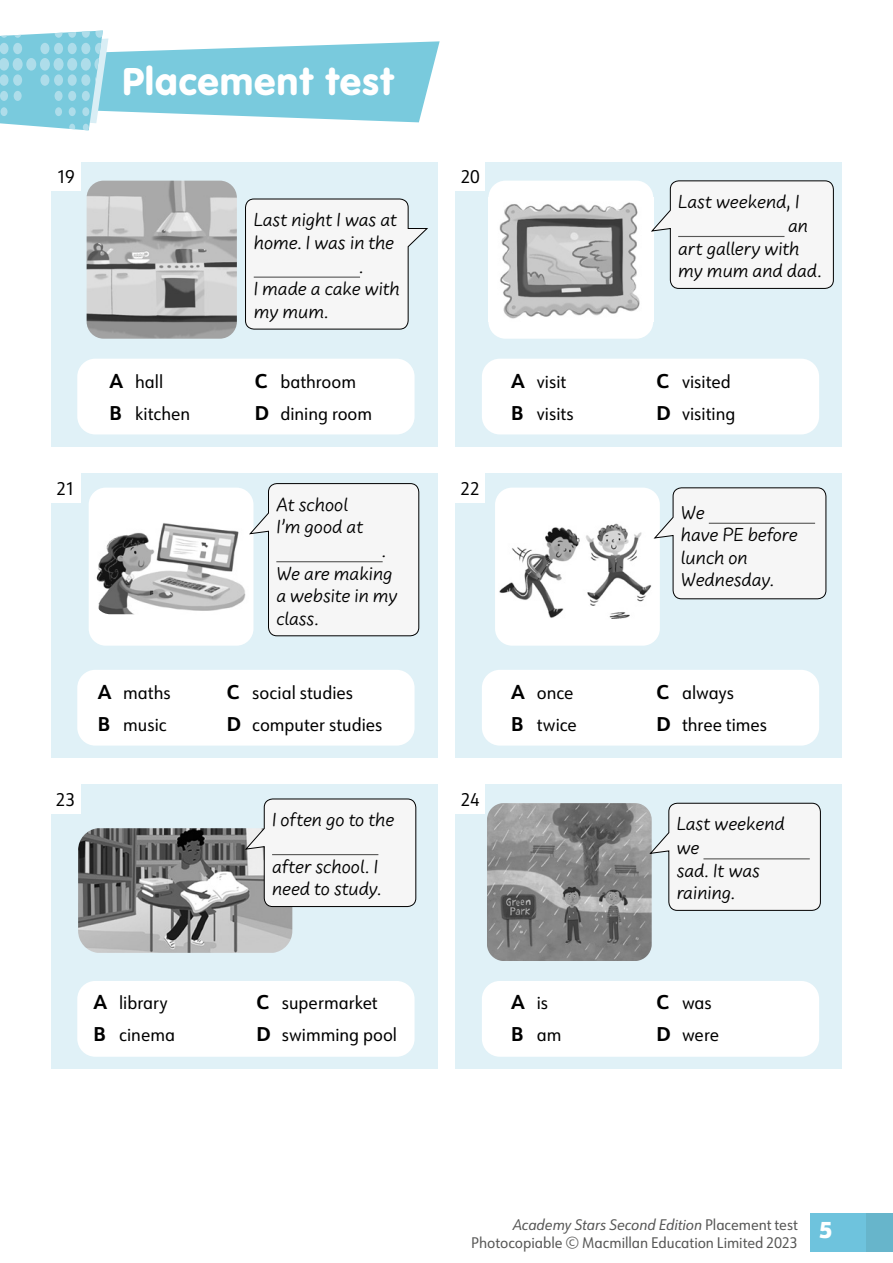
<style>
.page{position:relative;width:893px;height:1263px;background:#fff}
.page>*{position:absolute;margin:0;border:0;box-sizing:border-box;transform-origin:0 0}
.t1{font:40.5px "VAG Rundschrift D";letter-spacing:.02em;color:#fff}
.t2{font:800 22.5px "URW Form";color:#fff}
.t3{font:19.5px/22.5px "Uberhand Pro";letter-spacing:-.005em;color:#000}
._00_Main_text_number{font:18px "URW Form Semi Cond";color:#000}
._00_Labels{font:18px "URW Form Semi Cond";letter-spacing:-.035em;color:#000}
.t4{font:15px/18px "URW Form Semi Cond";letter-spacing:-.005em;color:#575756;text-align:right}
.s1{font-family:"URW Form";font-weight:700;font-size:19.5px}
.s2{font-style:italic}
</style>
<div class="page">
<div style="left:51px;top:162px;width:386px;height:284px;background:#e0f1f7"></div>
<div style="left:51px;top:473px;width:386px;height:285px;background:#e0f1f7"></div>
<div style="left:51px;top:784px;width:386px;height:285px;background:#e0f1f7"></div>
<div style="left:456px;top:162px;width:386px;height:284px;background:#e0f1f7"></div>
<div style="left:456px;top:473px;width:386px;height:285px;background:#e0f1f7"></div>
<div style="left:456px;top:784px;width:386px;height:285px;background:#e0f1f7"></div>
<div style="left:77px;top:359px;width:338px;height:75px;background:#fff;border-radius:18px"></div>
<div style="left:77px;top:670px;width:338px;height:76px;background:#fff;border-radius:18px"></div>
<div style="left:77px;top:981px;width:338px;height:76px;background:#fff;border-radius:18px"></div>
<div style="left:482px;top:359px;width:337px;height:75px;background:#fff;border-radius:18px"></div>
<div style="left:482px;top:670px;width:337px;height:76px;background:#fff;border-radius:18px"></div>
<div style="left:482px;top:981px;width:337px;height:76px;background:#fff;border-radius:18px"></div>
<svg style="left:0;top:31px;width:440px;height:99px"></svg>
<svg style="left:95px;top:91px;width:8px;height:10px"></svg>
<div style="left:456px;top:784px;width:29px;height:30px;background:#fff"></div>
<div style="left:488px;top:181px;width:165px;height:158px;background:#fff;border-radius:17px"></div>
<img style="left:499px;top:202px;width:141px;height:117px">
<img style="left:87px;top:181px;width:150px;height:158px">
<div style="left:51px;top:784px;width:30px;height:30px;background:#fff"></div>
<div style="left:51px;top:473px;width:30px;height:29px;background:#fff"></div>
<div style="left:456px;top:473px;width:29px;height:29px;background:#fff"></div>
<div style="left:456px;top:162px;width:29px;height:29px;background:#fff"></div>
<div style="left:51px;top:162px;width:30px;height:29px;background:#fff"></div>
<div style="left:89px;top:488px;width:164px;height:158px;background:#fff;border-radius:17px"></div>
<div style="left:495px;top:488px;width:165px;height:158px;background:#fff;border-radius:17px"></div>
<img style="left:78px;top:828px;width:214px;height:125px">
<img style="left:487px;top:803px;width:165px;height:158px">
<img style="left:499px;top:523px;width:155px;height:96px">
<img style="left:96px;top:523px;width:150px;height:91px">
<div style="left:810px;top:1213px;width:83px;height:39px;background:#6ec3dd"></div>
<div style="left:866px;top:1213px;width:27px;height:39px;background:#67b5cb"></div>
<svg style="left:651px;top:180px;width:183px;height:109px;background:#ecedee"></svg>
<svg style="left:245px;top:199px;width:183px;height:131px;background:#edefef"></svg>
<svg style="left:245px;top:798px;width:171px;height:109px;background:#e9eaea"></svg>
<svg style="left:649px;top:803px;width:172px;height:108px;background:#ebeced"></svg>
<svg style="left:654px;top:487px;width:172px;height:112px;background:#eff0f1"></svg>
<svg style="left:249px;top:483px;width:170px;height:153px;background:#f0f2f2"></svg>
<h1 class="t1" style="left:122px;top:58px;width:274px">Placement test</h1>
<p class="_00_Labels" style="left:57px;top:165px;width:20px">19</p>
<p class="_00_Labels" style="left:461px;top:165px;width:20px">20</p>
<p class="_00_Main_text_number" style="left:110px;top:369px;width:55px"><span class="s1">A</span> hall</p>
<p class="_00_Main_text_number" style="left:110px;top:402px;width:82px"><span class="s1">B</span> kitchen</p>
<p class="t3" style="left:254px;top:207px;width:145px">Last night I was at</p>
<p class="t3" style="left:254px;top:230px;width:142px">home. I was in the</p>
<p class="t3" style="left:360px;top:254px;width:6px">.</p>
<p class="t3" style="left:254px;top:276px;width:148px">I made a cake with</p>
<p class="t3" style="left:254px;top:299px;width:77px">my mum.</p>
<p class="_00_Main_text_number" style="left:255px;top:369px;width:103px"><span class="s1">C</span> bathroom</p>
<p class="_00_Main_text_number" style="left:255px;top:402px;width:119px"><span class="s1">D</span> dining room</p>
<p class="_00_Labels" style="left:57px;top:476px;width:20px">21</p>
<p class="_00_Labels" style="left:461px;top:476px;width:21px">22</p>
<p class="_00_Main_text_number" style="left:98px;top:680px;width:74px"><span class="s1">A</span> maths</p>
<p class="_00_Main_text_number" style="left:98px;top:713px;width:71px"><span class="s1">B</span> music</p>
<p class="t3" style="left:276px;top:492px;width:89px">At school<br>I’m good at</p>
<p class="t3" style="left:276px;top:539px;width:123px;text-indent:106px">.<br>We are making a website in my class.</p>
<p class="_00_Main_text_number" style="left:227px;top:680px;width:128px"><span class="s1">C</span> social studies</p>
<p class="_00_Main_text_number" style="left:227px;top:713px;width:157px"><span class="s1">D</span> computer studies</p>
<p class="_00_Labels" style="left:56px;top:787px;width:21px">23</p>
<p class="_00_Labels" style="left:461px;top:787px;width:20px">24</p>
<p class="t3" style="left:272px;top:807px;width:124px">I often go to the</p>
<p class="t3" style="left:272px;top:854px;width:111px">after school. I need to study.</p>
<p class="_00_Main_text_number" style="left:511px;top:369px;width:56px"><span class="s1">A</span> visit</p>
<p class="_00_Main_text_number" style="left:511px;top:402px;width:64px"><span class="s1">B</span> visits</p>
<p class="_00_Main_text_number" style="left:511px;top:680px;width:64px"><span class="s1">A</span> once</p>
<p class="_00_Main_text_number" style="left:511px;top:713px;width:67px"><span class="s1">B</span> twice</p>
<p class="_00_Main_text_number" style="left:94px;top:990px;width:76px"><span class="s1">A</span> library</p>
<p class="_00_Main_text_number" style="left:94px;top:1023px;width:83px"><span class="s1">B</span> cinema</p>
<p class="_00_Main_text_number" style="left:256px;top:990px;width:123px"><span class="s1">C</span> supermarket</p>
<p class="_00_Main_text_number" style="left:256px;top:1023px;width:142px"><span class="s1">D</span> swimming pool</p>
<p class="_00_Main_text_number" style="left:511px;top:990px;width:38px"><span class="s1">A</span> is</p>
<p class="_00_Main_text_number" style="left:511px;top:1023px;width:52px"><span class="s1">B</span> am</p>
<p class="t3" style="left:678px;top:189px;width:123px">Last weekend, I</p>
<p class="t3" style="left:788px;top:213px;width:21px">an</p>
<p class="t3" style="left:678px;top:236px;width:123px">art gallery with</p>
<p class="t3" style="left:678px;top:258px;width:145px">my mum and dad.</p>
<p class="_00_Main_text_number" style="left:656px;top:369px;width:76px"><span class="s1">C</span> visited</p>
<p class="_00_Main_text_number" style="left:656px;top:402px;width:80px"><span class="s1">D</span> visiting</p>
<p class="t3" style="left:681px;top:500px;width:118px">We<br>have PE before lunch on<br>Wednesday.</p>
<p class="_00_Main_text_number" style="left:656px;top:680px;width:79px"><span class="s1">C</span> always</p>
<p class="_00_Main_text_number" style="left:656px;top:713px;width:112px"><span class="s1">D</span> three times</p>
<p class="t3" style="left:677px;top:811px;width:110px;line-height:23px">Last weekend we<br>sad. It was raining.</p>
<p class="_00_Main_text_number" style="left:656px;top:990px;width:57px"><span class="s1">C</span> was</p>
<p class="_00_Main_text_number" style="left:656px;top:1023px;width:64px"><span class="s1">D</span> were</p>
<p class="t4" style="left:471px;top:1215px;width:328px"><span class="s2">Academy Stars Second Edition</span> Placement test<br>Photocopiable © Macmillan Education Limited 2023</p>
<p class="t2" style="left:819px;top:1213px;width:14px">5</p>
</div>
